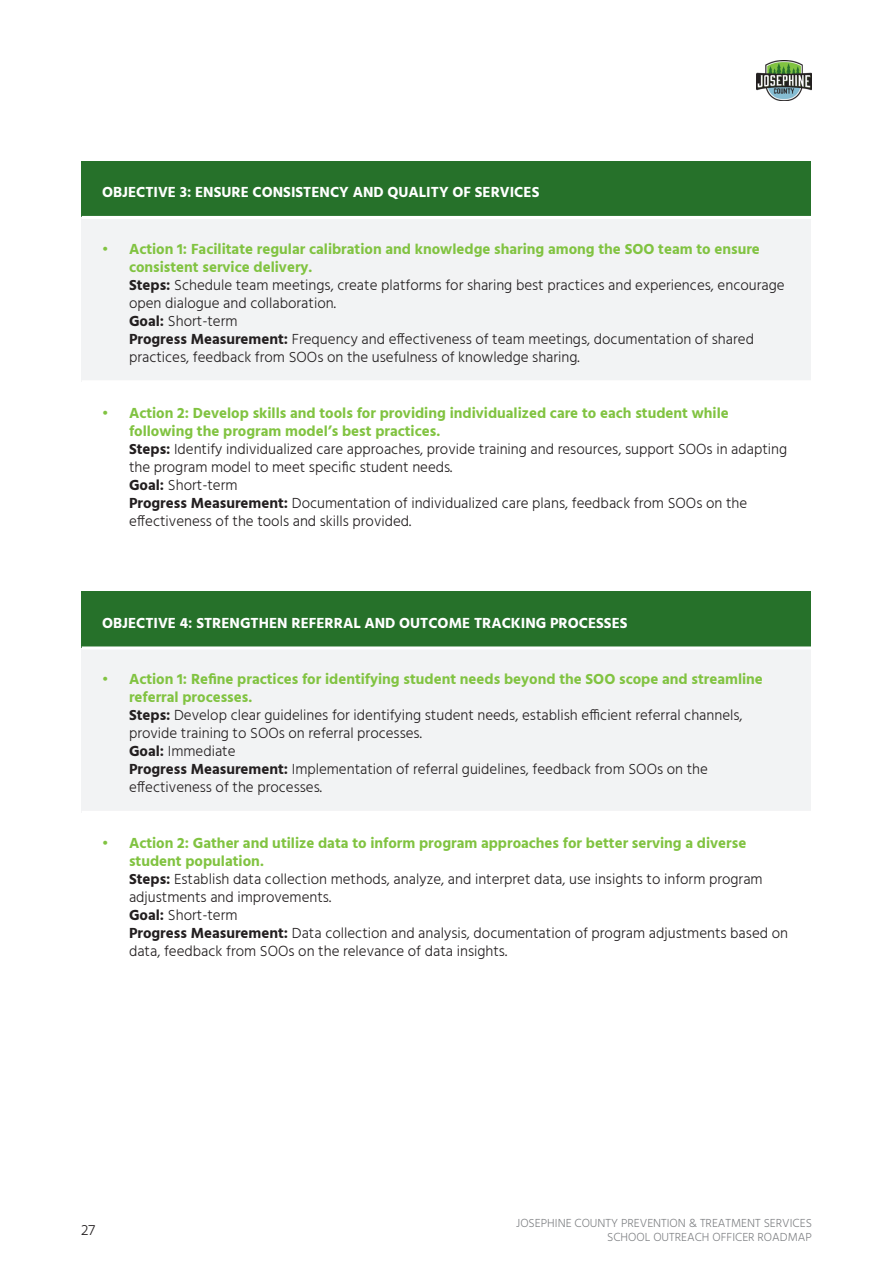
<style>
.page{position:relative;width:893px;height:1263px;background:#fff}
.page>*{position:absolute;margin:0;border:0;box-sizing:border-box;transform-origin:0 0}
.t1{font:300 15px/18px "Hind";color:#231f20}
.t2{font:700 15px/18px "Hind";color:#81c341}
.t3{font:700 15px "Hind";color:#fff}
.t4{font:300 12px/14.4px "Hind";color:#808285;text-align:right}
.s1{font-weight:700}
</style>
<div class="page">
<img style="left:757px;top:60px;width:55px;height:41px">
<div style="left:82px;top:161px;width:729px;height:56px;background:#26712a"></div>
<div style="left:82px;top:217px;width:729px;height:165px;background:#f2f3f4"></div>
<hr style="left:82px;top:216px;width:729px;height:3px;background:#fff">
<hr style="left:82px;top:380px;width:729px;height:3px;background:#fff">
<div style="left:82px;top:592px;width:729px;height:56px;background:#26712a"></div>
<div style="left:82px;top:648px;width:729px;height:164px;background:#f2f3f4"></div>
<hr style="left:82px;top:646px;width:729px;height:3px;background:#fff">
<hr style="left:82px;top:811px;width:729px;height:3px;background:#fff">
<p class="t3" style="left:102px;top:183px;width:439px">OBJECTIVE 3: ENSURE CONSISTENCY AND QUALITY OF SERVICES</p>
<p class="t2" style="left:129px;top:239px;width:632px;text-indent:-27px">• Action 1: Facilitate regular calibration and knowledge sharing among the SOO team to ensure consistent service delivery.</p>
<p class="t1" style="left:129px;top:276px;width:657px"><span class="s1">Steps:</span> Schedule team meetings, create platforms for sharing best practices and experiences, encourage open dialogue and collaboration.</p>
<p class="t1" style="left:129px;top:312px;width:110px"><span class="s1">Goal:</span> Short-term</p>
<p class="t1" style="left:129px;top:330px;width:626px"><span class="s1">Progress Measurement:</span> Frequency and effectiveness of team meetings, documentation of shared practices, feedback from SOOs on the usefulness of knowledge sharing.</p>
<p class="t2" style="left:129px;top:404px;width:601px;text-indent:-27px">• Action 2: Develop skills and tools for providing individualized care to each student while following the program model’s best practices.</p>
<p class="t1" style="left:129px;top:441px;width:660px"><span class="s1">Steps:</span> Identify individualized care approaches, provide training and resources, support SOOs in adapting the program model to meet specific student needs.</p>
<p class="t1" style="left:129px;top:477px;width:110px"><span class="s1">Goal:</span> Short-term</p>
<p class="t1" style="left:129px;top:495px;width:620px"><span class="s1">Progress Measurement:</span> Documentation of individualized care plans, feedback from SOOs on the effectiveness of the tools and skills provided.</p>
<p class="t3" style="left:102px;top:614px;width:527px">OBJECTIVE 4: STRENGTHEN REFERRAL AND OUTCOME TRACKING PROCESSES</p>
<p class="t2" style="left:129px;top:670px;width:635px;text-indent:-27px">• Action 1: Refine practices for identifying student needs beyond the SOO scope and streamline referral processes.</p>
<p class="t1" style="left:129px;top:707px;width:615px"><span class="s1">Steps:</span> Develop clear guidelines for identifying student needs, establish efficient referral channels, provide training to SOOs on referral processes.</p>
<p class="t1" style="left:129px;top:743px;width:108px"><span class="s1">Goal:</span> Immediate</p>
<p class="t1" style="left:129px;top:761px;width:580px"><span class="s1">Progress Measurement:</span> Implementation of referral guidelines, feedback from SOOs on the effectiveness of the processes.</p>
<p class="t2" style="left:129px;top:834px;width:619px;text-indent:-27px">• Action 2: Gather and utilize data to inform program approaches for better serving a diverse student population.</p>
<p class="t1" style="left:129px;top:871px;width:635px"><span class="s1">Steps:</span> Establish data collection methods, analyze, and interpret data, use insights to inform program adjustments and improvements.</p>
<p class="t1" style="left:129px;top:907px;width:110px"><span class="s1">Goal:</span> Short-term</p>
<p class="t1" style="left:129px;top:925px;width:661px"><span class="s1">Progress Measurement:</span> Data collection and analysis, documentation of program adjustments based on data, feedback from SOOs on the relevance of data insights.</p>
<p class="t1" style="left:81px;top:1221px;width:16px">27</p>
<p class="t4" style="left:516px;top:1216px;width:297px">JOSEPHINE COUNTY PREVENTION &amp; TREATMENT SERVICES<br>SCHOOL OUTREACH OFFICER ROADMAP</p>
</div>
